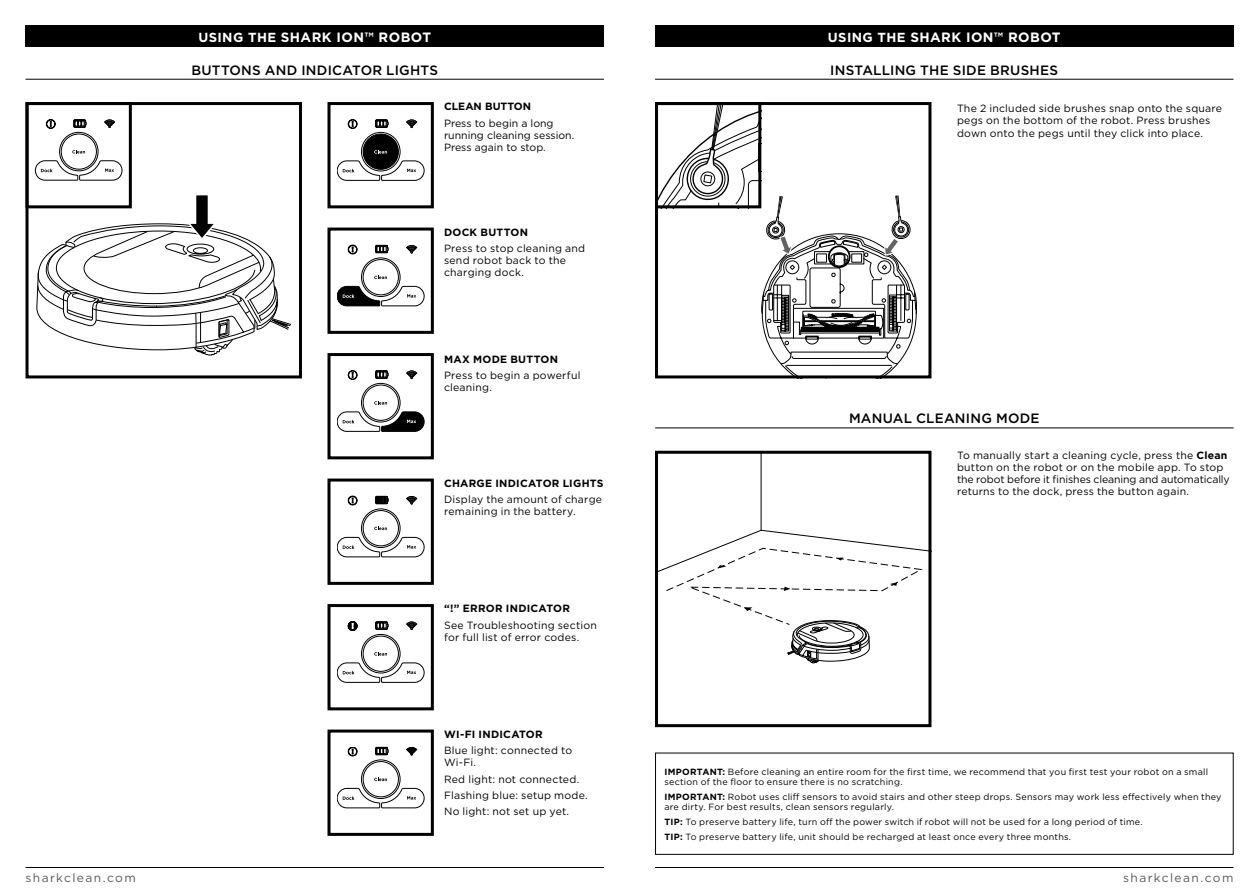
<style>
.page{position:relative;width:1259px;height:893px;background:#fff}
.page>*{position:absolute;margin:0;border:0;box-sizing:border-box;transform-origin:0 0}
.t1{font:500 13.5px "Gotham";letter-spacing:.02em;color:#000}
.t2{font:700 13.5px "Gotham";letter-spacing:.03em;color:#fff}
.t3{font:12px "Gotham";letter-spacing:.115em;color:#58595b}
.t4{font:10.5px/12px "Gotham";letter-spacing:.02em;color:#000}
.t5{font:700 10.5px "Gotham";letter-spacing:.025em;color:#000}
.t6{font:10.5px/12px "Gotham";color:#000}
.t7{font:700 10.5px "Gotham";color:#000}
.t8{font:9px/10.5px "Gotham";letter-spacing:.025em;color:#000}
.s1{font-size:13.2px}
.s2{font-weight:700}
</style>
<div class="page">
<hr style="left:655px;top:867px;width:578px;height:1px;background:#000">
<hr style="left:26px;top:867px;width:578px;height:1px;background:#000">
<div style="left:26px;top:26px;width:578px;height:21px;background:#000"></div>
<hr style="left:26px;top:79px;width:578px;height:1px;background:#000">
<div style="left:26px;top:102px;width:276px;height:276px;border:3px solid #000"></div>
<svg style="left:36px;top:195px;width:255px;height:161px"></svg>
<svg style="left:72px;top:150px;width:13px;height:3px"></svg>
<svg style="left:35px;top:160px;width:87px;height:20px"></svg>
<div style="left:59px;top:132px;width:39px;height:39px;border:1px solid #000;border-radius:50%"></div>
<div style="left:61px;top:134px;width:36px;height:35px;border:1px solid #000;border-radius:50%"></div>
<svg style="left:105px;top:120px;width:10px;height:8px"></svg>
<svg style="left:46px;top:119px;width:9px;height:10px"></svg>
<svg style="left:74px;top:120px;width:12px;height:7px"></svg>
<div style="left:26px;top:102px;width:106px;height:106px;border:3px solid #000"></div>
<div style="left:363px;top:134px;width:35px;height:35px;background:#000;border-radius:50%"></div>
<div style="left:363px;top:134px;width:35px;height:35px;border:1px solid #000;border-radius:50%"></div>
<svg style="left:337px;top:161px;width:87px;height:20px"></svg>
<svg style="left:374px;top:150px;width:13px;height:4px"></svg>
<div style="left:361px;top:132px;width:39px;height:39px;border:1px solid #000;border-radius:50%"></div>
<svg style="left:406px;top:120px;width:11px;height:8px"></svg>
<svg style="left:348px;top:119px;width:9px;height:10px"></svg>
<svg style="left:375px;top:120px;width:13px;height:7px"></svg>
<div style="left:327px;top:102px;width:107px;height:106px;border:3px solid #000"></div>
<svg style="left:337px;top:286px;width:87px;height:20px"></svg>
<svg style="left:374px;top:276px;width:13px;height:3px"></svg>
<div style="left:361px;top:258px;width:39px;height:39px;border:1px solid #000;border-radius:50%"></div>
<div style="left:363px;top:259px;width:35px;height:36px;border:1px solid #000;border-radius:50%"></div>
<svg style="left:406px;top:245px;width:11px;height:8px"></svg>
<svg style="left:348px;top:245px;width:9px;height:9px"></svg>
<svg style="left:375px;top:245px;width:13px;height:8px"></svg>
<div style="left:327px;top:228px;width:107px;height:106px;border:3px solid #000"></div>
<svg style="left:337px;top:412px;width:87px;height:20px"></svg>
<svg style="left:374px;top:401px;width:13px;height:4px"></svg>
<div style="left:361px;top:383px;width:39px;height:39px;border:1px solid #000;border-radius:50%"></div>
<div style="left:363px;top:385px;width:35px;height:35px;border:1px solid #000;border-radius:50%"></div>
<svg style="left:406px;top:371px;width:11px;height:8px"></svg>
<svg style="left:348px;top:370px;width:9px;height:10px"></svg>
<svg style="left:375px;top:371px;width:13px;height:7px"></svg>
<div style="left:327px;top:353px;width:107px;height:106px;border:3px solid #000"></div>
<svg style="left:406px;top:496px;width:11px;height:8px"></svg>
<svg style="left:337px;top:537px;width:87px;height:20px"></svg>
<svg style="left:374px;top:527px;width:13px;height:3px"></svg>
<div style="left:361px;top:509px;width:39px;height:39px;border:1px solid #000;border-radius:50%"></div>
<div style="left:363px;top:510px;width:35px;height:36px;border:1px solid #000;border-radius:50%"></div>
<svg style="left:348px;top:496px;width:9px;height:9px"></svg>
<svg style="left:375px;top:496px;width:13px;height:8px"></svg>
<div style="left:327px;top:479px;width:107px;height:106px;border:3px solid #000"></div>
<svg style="left:406px;top:622px;width:11px;height:8px"></svg>
<svg style="left:337px;top:663px;width:87px;height:20px"></svg>
<svg style="left:374px;top:652px;width:13px;height:4px"></svg>
<div style="left:361px;top:634px;width:39px;height:39px;border:1px solid #000;border-radius:50%"></div>
<div style="left:363px;top:636px;width:35px;height:35px;border:1px solid #000;border-radius:50%"></div>
<svg style="left:348px;top:621px;width:9px;height:10px"></svg>
<svg style="left:375px;top:622px;width:13px;height:7px"></svg>
<div style="left:327px;top:604px;width:107px;height:106px;border:3px solid #000"></div>
<svg style="left:406px;top:747px;width:11px;height:8px"></svg>
<svg style="left:337px;top:788px;width:87px;height:20px"></svg>
<svg style="left:374px;top:778px;width:13px;height:3px"></svg>
<div style="left:361px;top:760px;width:39px;height:39px;border:1px solid #000;border-radius:50%"></div>
<div style="left:363px;top:761px;width:35px;height:36px;border:1px solid #000;border-radius:50%"></div>
<svg style="left:348px;top:747px;width:9px;height:9px"></svg>
<svg style="left:375px;top:747px;width:13px;height:8px"></svg>
<div style="left:327px;top:729px;width:107px;height:107px;border:3px solid #000"></div>
<div style="left:655px;top:26px;width:578px;height:21px;background:#000"></div>
<svg style="left:659px;top:455px;width:268px;height:208px"></svg>
<div style="left:655px;top:451px;width:276px;height:276px;border:3px solid #000"></div>
<hr style="left:655px;top:427px;width:578px;height:1px;background:#000">
<hr style="left:655px;top:79px;width:578px;height:1px;background:#000">
<svg style="left:655px;top:102px;width:262px;height:276px"></svg>
<div style="left:655px;top:753px;width:578px;height:102px;border:1px solid #000"></div>
<p class="t2" style="left:198px;top:28px;width:234px"><span class="s1">USING THE</span> SHARK ION™ ROBOT</p>
<p class="t1" style="left:191px;top:61px;width:248px">BUTTONS AND INDICATOR LIGHTS</p>
<p class="t7" style="left:444px;top:100px;width:89px">CLEAN BUTTON</p>
<p class="t6" style="left:444px;top:117px;width:132px">Press to begin a long running cleaning session.<br>Press again to stop.</p>
<p class="t5" style="left:444px;top:226px;width:86px">DOCK BUTTON</p>
<p class="t4" style="left:444px;top:242px;width:143px">Press to stop cleaning and send robot back to the charging dock.</p>
<p class="t5" style="left:444px;top:352px;width:115px">MAX MODE BUTTON</p>
<p class="t4" style="left:444px;top:369px;width:138px">Press to begin a powerful cleaning.</p>
<p class="t5" style="left:444px;top:476px;width:161px">CHARGE INDICATOR LIGHTS</p>
<p class="t4" style="left:444px;top:493px;width:160px">Display the amount of charge remaining in the battery.</p>
<p class="t5" style="left:444px;top:602px;width:127px">“!” ERROR INDICATOR</p>
<p class="t4" style="left:444px;top:619px;width:154px">See Troubleshooting section for full list of error codes.</p>
<p class="t5" style="left:444px;top:727px;width:100px">WI-FI INDICATOR</p>
<p class="t4" style="left:444px;top:744px;width:130px">Blue light: connected to<br>Wi-Fi.</p>
<p class="t4" style="left:444px;top:771px;width:145px;line-height:16.2px">Red light: not connected.<br>Flashing blue: setup mode.<br>No light: not set up yet.</p>
<p class="t2" style="left:828px;top:28px;width:234px"><span class="s1">USING THE</span> SHARK ION™ ROBOT</p>
<p class="t1" style="left:830px;top:61px;width:229px">INSTALLING THE SIDE BRUSHES</p>
<p class="t4" style="left:957px;top:103px;width:267px">The 2 included side brushes snap onto the square pegs on the bottom of the robot. Press brushes down onto the pegs until they click into place.</p>
<p class="t1" style="left:849px;top:410px;width:192px">MANUAL CLEANING MODE</p>
<p class="t4" style="left:957px;top:449px;width:274px">To manually start a cleaning cycle, press the <span class="s2">Clean </span>button on the robot or on the mobile app. To stop the robot before it finishes cleaning and automatically returns to the dock, press the button again.</p>
<p class="t8" style="left:664px;top:766px;width:545px"><span class="s2">IMPORTANT:</span> Before cleaning an entire room for the first time, we recommend that you first test your robot on a small section of the floor to ensure there is no scratching.</p>
<p class="t8" style="left:664px;top:791px;width:558px"><span class="s2">IMPORTANT:</span> Robot uses cliff sensors to avoid stairs and other steep drops. Sensors may work less effectively when they are dirty. For best results, clean sensors regularly.</p>
<p class="t8" style="left:664px;top:814px;width:480px;line-height:14.7px"><span class="s2">TIP:</span> To preserve battery life, turn off the power switch if robot will not be used for a long period of time.<br><span class="s2">TIP:</span> To preserve battery life, unit should be recharged at least once every three months.</p>
<p class="t3" style="left:26px;top:870px;width:112px">sharkclean.com</p>
<p class="t3" style="left:1123px;top:870px;width:112px">sharkclean.com</p>
</div>
